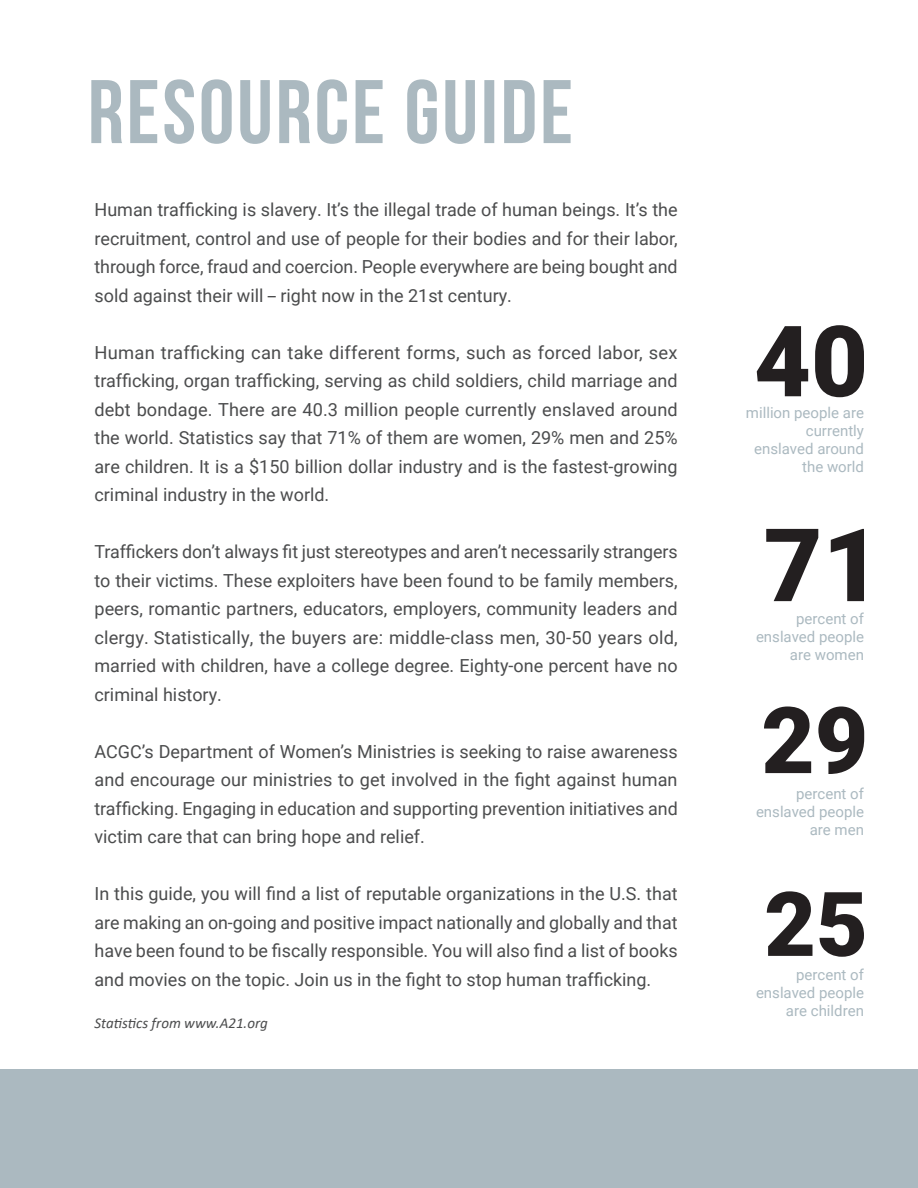
<style>
.page{position:relative;width:918px;height:1188px;background:#fff}
.page>*{position:absolute;margin:0;border:0;box-sizing:border-box;transform-origin:0 0}
.t1{font:18px/28.5px "Roboto";color:#4b4c4d;text-align:justify}
.t2{font:15px/18px "Roboto";color:#abb9c0;text-align:right}
.t3{font:italic 15px "Calibri";color:#4b4c4d}
</style>
<div class="page">
<svg style="left:91px;top:79px;width:480px;height:65px"></svg>
<svg style="left:757px;top:325px;width:107px;height:72px"></svg>
<svg style="left:766px;top:529px;width:98px;height:72px"></svg>
<svg style="left:764px;top:707px;width:100px;height:67px"></svg>
<svg style="left:767px;top:891px;width:97px;height:66px"></svg>
<div style="left:0;top:1069px;width:918px;height:119px;background:#abb9c0"></div>
<p class="t1" style="left:94px;top:195px;width:585px">Human trafficking is slavery. It’s the illegal trade of human beings. It’s the recruitment, control and use of people for their bodies and for their labor, through force, fraud and coercion. People everywhere are being bought and sold against their will _ right now in the 21st century.</p>
<p class="t1" style="left:94px;top:338px;width:585px">Human trafficking can take different forms, such as forced labor, sex trafficking, organ trafficking, serving as child soldiers, child marriage and debt bondage. There are 40.3 million people currently enslaved around the world. Statistics say that 71% of them are women, 29% men and 25% are children. It is a $150 billion dollar industry and is the fastest-growing criminal industry in the world.</p>
<p class="t1" style="left:94px;top:537px;width:585px">Traffickers don’t always fit just stereotypes and aren’t necessarily strangers to their victims. These exploiters have been found to be family members, peers, romantic partners, educators, employers, community leaders and clergy. Statistically, the buyers are: middle-class men, 30-50 years old, married with children, have a college degree. Eighty-one percent have no criminal history.</p>
<p class="t1" style="left:94px;top:737px;width:585px">ACGC’s Department of Women’s Ministries is seeking to raise awareness and encourage our ministries to get involved in the fight against human trafficking. Engaging in education and supporting prevention initiatives and victim care that can bring hope and relief.</p>
<p class="t1" style="left:94px;top:879px;width:585px">In this guide, you will find a list of reputable organizations in the U.S. that are making an on-going and positive impact nationally and globally and that have been found to be fiscally responsible. You will also find a list of books and movies on the topic. Join us in the fight to stop human trafficking.</p>
<p class="t3" style="left:94px;top:1013px;width:175px">Statistics from www.A21.org</p>
<p class="t2" style="left:746px;top:403px;width:120px">million people are currently</p>
<p class="t2" style="left:754px;top:439px;width:111px">enslaved around the world</p>
<p class="t2" style="left:756px;top:609px;width:109px">percent of enslaved people are women</p>
<p class="t2" style="left:756px;top:784px;width:109px">percent of enslaved people are men</p>
<p class="t2" style="left:756px;top:965px;width:109px">percent of enslaved people are children</p>
</div>
